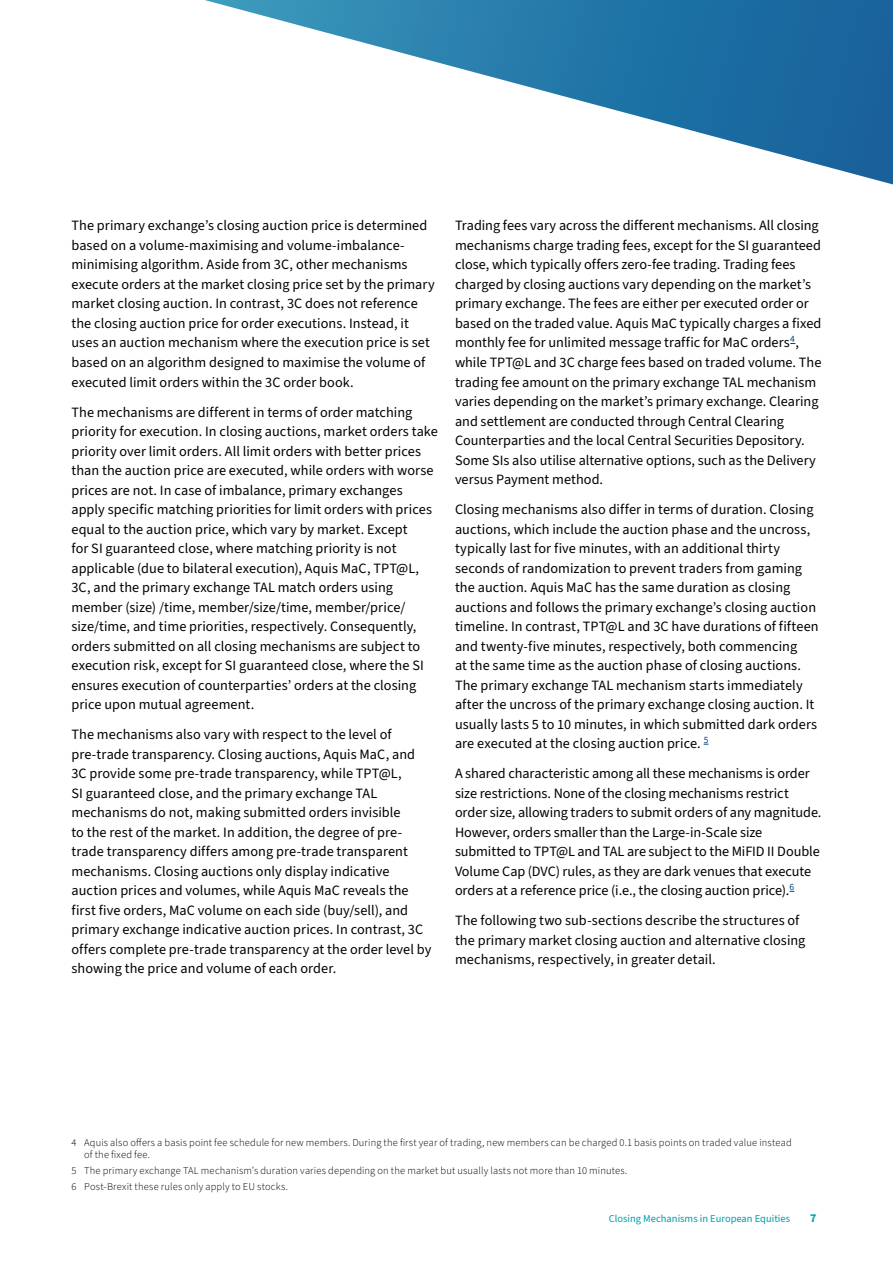
<style>
.page{position:relative;width:893px;height:1263px;background:#fff}
.page>*{position:absolute;margin:0;border:0;box-sizing:border-box;transform-origin:0 0}
.Body_Copy{font:14.25px/19.5px "Source Sans 3";letter-spacing:.005em;color:#000}
.t1{font:700 12px "Source Sans 3";color:#009cae}
.Footnotes{font:300 10.5px/12px "Source Sans 3";letter-spacing:.015em;color:#000}
.t2{font:10.5px "Source Sans 3";color:#009cae}
</style>
<div class="page">
<svg style="left:205px;top:0;width:688px;height:185px"></svg>
<p class="Body_Copy" style="left:71px;top:216px;width:365px">The primary exchange’s closing auction price is determined based on a volume-maximising and volume-imbalance&shy;minimising algorithm. Aside from 3C, other mechanisms execute orders at the market closing price set by the primary market closing auction. In contrast, 3C does not reference the closing auction price for order executions. Instead, it uses an auction mechanism where the execution price is set based on an algorithm designed to maximise the volume of executed limit orders within the 3C order book.</p>
<p class="Body_Copy" style="left:71px;top:403px;width:368px">The mechanisms are different in terms of order matching priority for execution. In closing auctions, market orders take priority over limit orders. All limit orders with better prices than the auction price are executed, while orders with worse prices are not. In case of imbalance, primary exchanges apply specific matching priorities for limit orders with prices equal to the auction price, which vary by market. Except<br>for SI guaranteed close, where matching priority is not applicable (due to bilateral execution), Aquis MaC, TPT@L, 3C, and the primary exchange TAL match orders using member (size) /time, member/size/time, member/price/ size/time, and time priorities, respectively. Consequently, orders submitted on all closing mechanisms are subject to execution risk, except for SI guaranteed close, where the SI ensures execution of counterparties’ orders at the closing price upon mutual agreement.</p>
<p class="Body_Copy" style="left:71px;top:725px;width:361px">The mechanisms also vary with respect to the level of pre-trade transparency. Closing auctions, Aquis MaC, and 3C provide some pre-trade transparency, while TPT@L,<br>SI guaranteed close, and the primary exchange TAL mechanisms do not, making submitted orders invisible<br>to the rest of the market. In addition, the degree of pre&shy;trade transparency differs among pre-trade transparent mechanisms. Closing auctions only display indicative auction prices and volumes, while Aquis MaC reveals the first five orders, MaC volume on each side (buy/sell), and primary exchange indicative auction prices. In contrast, 3C offers complete pre-trade transparency at the order level by showing the price and volume of each order.</p>
<p class="Body_Copy" style="left:455px;top:216px;width:368px">Trading fees vary across the different mechanisms. All closing mechanisms charge trading fees, except for the SI guaranteed close, which typically offers zero-fee trading. Trading fees charged by closing auctions vary depending on the market’s primary exchange. The fees are either per executed order or based on the traded value. Aquis MaC typically charges a fixed monthly fee for unlimited message traffic for MaC orders<sup>4</sup>, while TPT@L and 3C charge fees based on traded volume. The trading fee amount on the primary exchange TAL mechanism varies depending on the market’s primary exchange. Clearing and settlement are conducted through Central Clearing Counterparties and the local Central Securities Depository.<br>Some SIs also utilise alternative options, such as the Delivery versus Payment method.</p>
<p class="Body_Copy" style="left:455px;top:500px;width:365px">Closing mechanisms also differ in terms of duration. Closing auctions, which include the auction phase and the uncross, typically last for five minutes, with an additional thirty seconds of randomization to prevent traders from gaming the auction. Aquis MaC has the same duration as closing auctions and follows the primary exchange’s closing auction timeline. In contrast, TPT@L and 3C have durations of fifteen and twenty-five minutes, respectively, both commencing<br>at the same time as the auction phase of closing auctions.<br>The primary exchange TAL mechanism starts immediately after the uncross of the primary exchange closing auction. It usually lasts 5 to 10 minutes, in which submitted dark orders are executed at the closing auction price. <sup>5</sup></p>
<p class="Body_Copy" style="left:455px;top:764px;width:368px">A shared characteristic among all these mechanisms is order size restrictions. None of the closing mechanisms restrict order size, allowing traders to submit orders of any magnitude.<br>However, orders smaller than the Large-in-Scale size submitted to TPT@L and TAL are subject to the MiFID II Double Volume Cap (DVC) rules, as they are dark venues that execute orders at a reference price (i.e., the closing auction price).<sup>6</sup></p>
<p class="Body_Copy" style="left:455px;top:911px;width:352px">The following two sub-sections describe the structures of the primary market closing auction and alternative closing mechanisms, respectively, in greater detail.</p>
<p class="Footnotes" style="left:84px;top:1137px;width:709px;text-indent:-13px">4 Aquis also offers a basis point fee schedule for new members. During the first year of trading, new members can be charged 0.1 basis points on traded value instead of the fixed fee.</p>
<p class="Footnotes" style="left:71px;top:1165px;width:557px">5 The primary exchange TAL mechanism’s duration varies depending on the market but usually lasts not more than 10 minutes.</p>
<p class="Footnotes" style="left:71px;top:1181px;width:218px">6 Post-Brexit these rules only apply to EU stocks.</p>
<p class="t2" style="left:609px;top:1211px;width:183px">Closing Mechanisms in European Equities</p>
<p class="t1" style="left:810px;top:1210px;width:8px">7</p>
</div>
